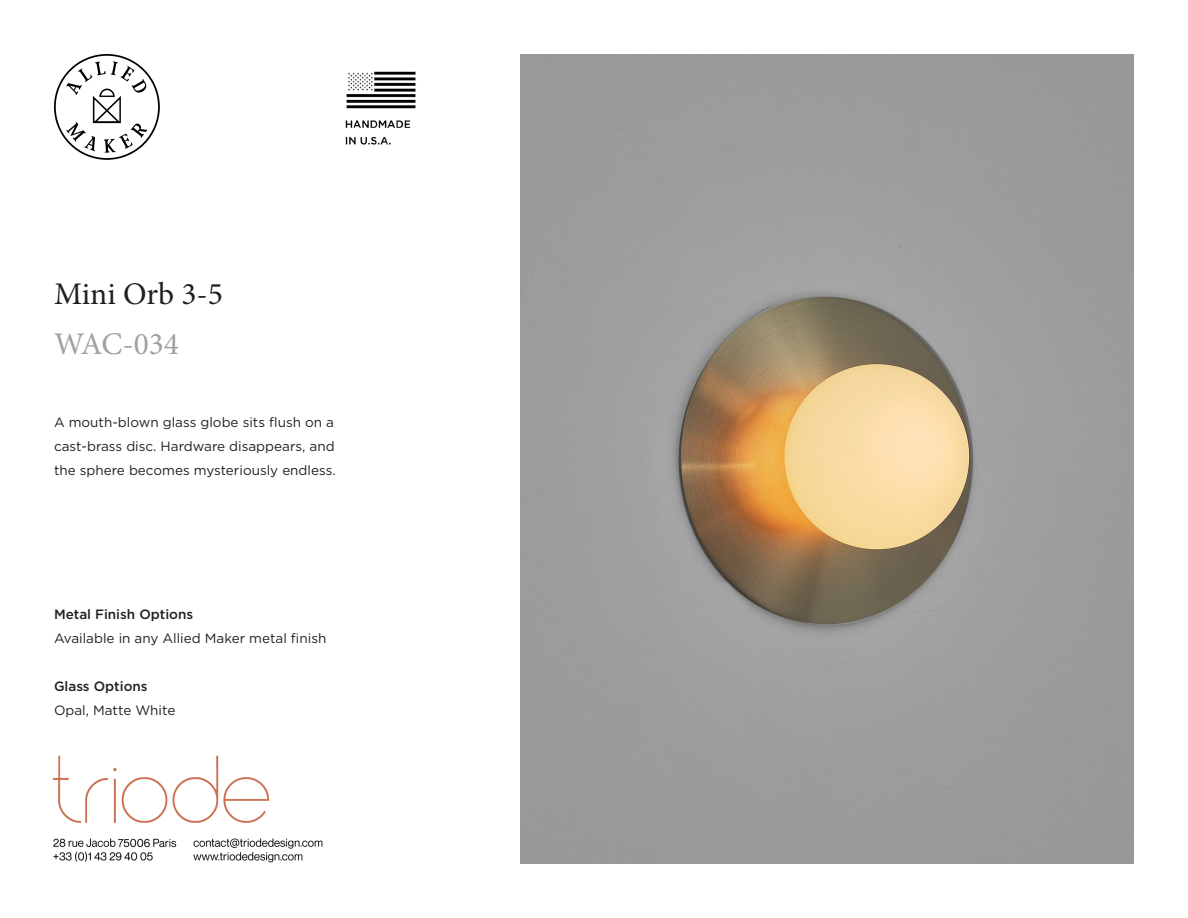
<style>
.page{position:relative;width:1188px;height:918px;background:#fff}
.page>*{position:absolute;margin:0;border:0;box-sizing:border-box;transform-origin:0 0}
.t1{font:31.5px "Minion Pro";color:#231f20}
.t2{font:31.5px "Minion Pro";letter-spacing:-.015em;color:#a0a1a5}
.t3{font:13.5px "Gotham HTF";color:#231f20}
.t4{font:500 13.5px "Gotham HTF";color:#231f20}
</style>
<div class="page">
<img style="left:54px;top:54px;width:106px;height:106px">
<img style="left:66px;top:61px;width:81px;height:34px">
<img style="left:66px;top:122px;width:82px;height:31px">
<img style="left:93px;top:96px;width:28px;height:13px">
<img style="left:93px;top:109px;width:28px;height:14px">
<img style="left:99px;top:89px;width:16px;height:8px">
<img style="left:345px;top:71px;width:71px;height:74px">
<img style="left:520px;top:54px;width:614px;height:810px">
<img style="left:52px;top:755px;width:271px;height:108px">
<p class="t1" style="left:54px;top:273px;width:170px">Mini Orb 3-5</p>
<p class="t2" style="left:54px;top:322px;width:127px">WAC-034</p>
<p class="t3" style="left:54px;top:414px;width:282px">A mouth-blown glass globe sits flush on a</p>
<p class="t3" style="left:54px;top:438px;width:282px">cast-brass disc. Hardware disappears, and</p>
<p class="t3" style="left:54px;top:462px;width:283px">the sphere becomes mysteriously endless.</p>
<p class="t4" style="left:54px;top:606px;width:141px">Metal Finish Options</p>
<p class="t3" style="left:54px;top:630px;width:274px">Available in any Allied Maker metal finish</p>
<p class="t4" style="left:54px;top:678px;width:95px">Glass Options</p>
<p class="t3" style="left:54px;top:702px;width:123px">Opal, Matte White</p>
</div>
